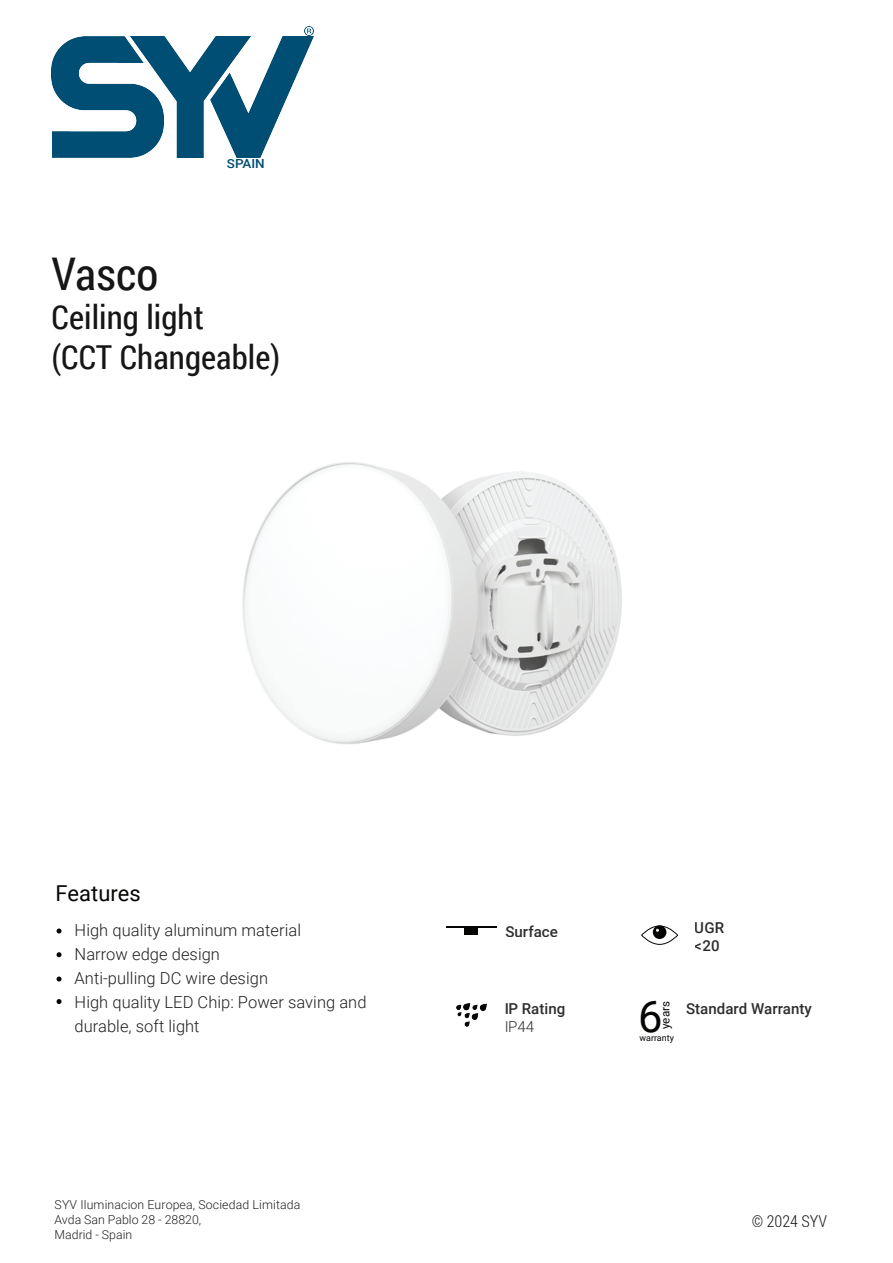
<style>
.page{position:relative;width:893px;height:1263px;background:#fff}
.page>*{position:absolute;margin:0;border:0;box-sizing:border-box;transform-origin:0 0}
.t1{font:45px "Roboto Condensed";letter-spacing:.005em;color:#171617}
.t2{font:43.35px "Roboto";color:#050504}
.t3{font:33px/39.6px "Roboto Condensed";letter-spacing:.005em;color:#171617}
.t4{font:21.9px "Roboto";letter-spacing:.005em;color:#050504}
.t5{font:300 16.5px/24px "Roboto";letter-spacing:.005em;color:#040504}
.t6{font:300 16.5px "Roboto Condensed";letter-spacing:.005em;color:#050504}
.t7{font:500 15.15px/18.1px "Roboto";letter-spacing:.005em;color:#171617}
.t8{font:300 15.15px "Roboto";color:#171617}
.t9{font:500 12.6px "Roboto";color:#004e74;scale:1.07 1}
.t10{font:300 12.3px/14.9px "Roboto";letter-spacing:.01em;color:#050504}
.t11{font:11.7px "Roboto";letter-spacing:.005em;color:#050504}
.t12{font:8.85px "Roboto";letter-spacing:.005em;color:#050504}
</style>
<div class="page">
<svg style="left:57px;top:928px;width:5px;height:5px"></svg>
<svg style="left:57px;top:976px;width:5px;height:5px"></svg>
<svg style="left:57px;top:952px;width:5px;height:5px"></svg>
<img style="left:456px;top:1003px;width:30px;height:23px">
<hr style="left:446px;top:926px;width:50px;height:2px;background:#050504">
<div style="left:464px;top:927px;width:14px;height:8px;background:#050504"></div>
<img style="left:250px;top:37px;width:63px;height:120px">
<img style="left:163px;top:37px;width:87px;height:120px">
<img style="left:52px;top:37px;width:111px;height:120px">
<svg style="left:305px;top:27px;width:8px;height:8px"></svg>
<svg style="left:57px;top:999px;width:5px;height:5px"></svg>
<img style="left:242px;top:462px;width:380px;height:282px">
<div style="left:653px;top:925px;width:13px;height:14px;background:#050504;border-radius:50%"></div>
<div style="left:641px;top:926px;width:37px;height:18px;border:1px solid #050705;border-radius:50%"></div>
<p class="t9" style="left:227px;top:155px;width:37px">SPAIN</p>
<h1 class="t1" style="left:52px;top:242px;width:108px">Vasco</h1>
<h3 class="t3" style="left:52px;top:297px;width:230px">Ceiling light<br>(CCT Changeable)</h3>
<h3 class="t4" style="left:56px;top:878px;width:87px">Features</h3>
<p class="t5" style="left:75px;top:918px;width:293px">High quality aluminum material<br>Narrow edge design<br>Anti-pulling DC wire design<br>High quality LED Chip: Power saving and durable, soft light</p>
<p class="t10" style="left:55px;top:1197px;width:247px">SYV Iluminacion Europea, Sociedad Limitada<br>Avda San Pablo 28 - 28820,<br>Madrid - Spain</p>
<p class="t7" style="left:505px;top:922px;width:54px">Surface</p>
<p class="t7" style="left:695px;top:918px;width:31px">UGR &lt;20</p>
<h2 class="t2" style="left:638px;top:986px;width:26px">6</h2>
<p class="t11" style="left:657px;top:1029px;width:29px;rotate:-90deg">years</p>
<p class="t12" style="left:639px;top:1032px;width:36px">warranty</p>
<p class="t7" style="left:504px;top:999px;width:63px">IP Rating</p>
<p class="t7" style="left:686px;top:999px;width:127px">Standard Warranty</p>
<p class="t8" style="left:504px;top:1016px;width:32px">IP44</p>
<p class="t6" style="left:752px;top:1209px;width:77px">© 2024 SYV</p>
</div>
